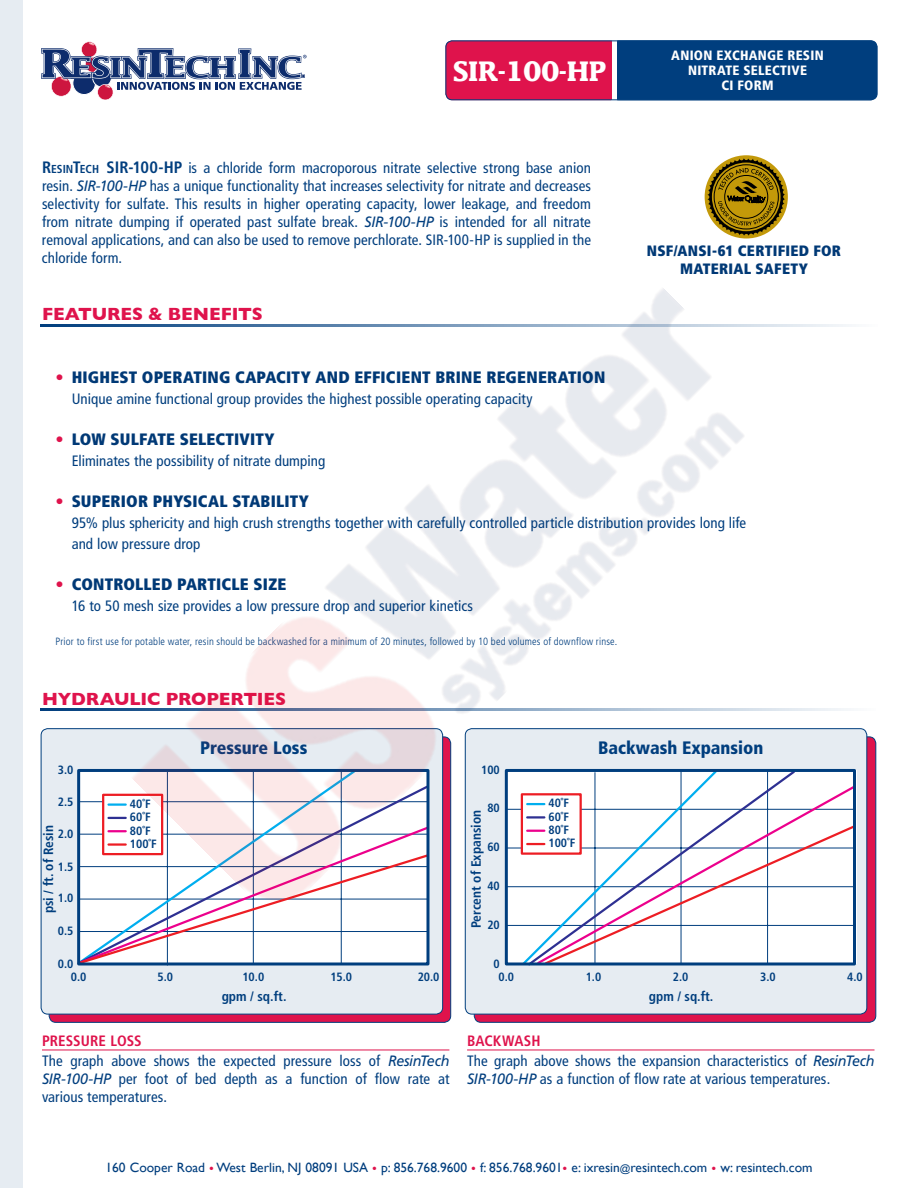
<style>
.page{position:relative;width:918px;height:1188px;background:#fff}
.page>*{position:absolute;margin:0;border:0;box-sizing:border-box;transform-origin:0 0}
.t1{font:700 27px "Lucida Std";letter-spacing:-.025em;color:#fff}
.t2{font:700 18px "Gill Sans";letter-spacing:-.005em;color:#df134c}
.t3{font:900 condensed 18px "Frutiger LT Std";color:#003e7e}
.t4{font:900 condensed 16.5px "Frutiger LT Std";letter-spacing:.01em;color:#003976}
.t5{font:condensed 15px/18px "Frutiger LT Std";letter-spacing:.005em;color:#003e7e}
.t6{font:900 condensed 15px/18px "Frutiger LT Std";letter-spacing:.015em;color:#003976;text-align:center}
.t7{font:13.5px "Gill Sans";color:#003e7e}
.t8{font:700 condensed 13.5px "Frutiger LT Std";color:#003e7e}
.t9{font:900 condensed 13.5px/15px "Frutiger LT Std";letter-spacing:.02em;color:#fff;text-align:center}
.t10{font:700 condensed 12px/13.4px "Frutiger LT Std";color:#003e7e}
.t11{font:300 condensed 10.5px "Frutiger LT Std";letter-spacing:.015em;color:#003e7e}
.s1{font-weight:700;font-size:16.5px}
.s2{font-weight:700;font-size:11.55px}
.s3{font-style:italic;font-stretch:normal}
.s4{color:#df134c}
.s5{font-weight:700;color:#df134c}
.s6{font-size:10.5px}
</style>
<div class="page">
<div style="left:0;top:0;width:23px;height:1188px;background:#e6ecf2"></div>
<svg style="left:40px;top:324px;width:809px;height:3px"></svg>
<svg style="left:705px;top:155px;width:83px;height:84px"></svg>
<svg style="left:707px;top:158px;width:78px;height:78px;background:#987f28"></svg>
<svg style="left:40px;top:709px;width:808px;height:2px"></svg>
<div style="left:49px;top:737px;width:402px;height:285px;background:#df134c;border-radius:7px"></div>
<div style="left:41px;top:729px;width:402px;height:285px;background:#e6ecf2;border-radius:7px"></div>
<div style="left:474px;top:737px;width:402px;height:285px;background:#df134c;border-radius:7px"></div>
<div style="left:465px;top:729px;width:402px;height:285px;background:#e6ecf2;border-radius:7px"></div>
<hr style="left:505px;top:925px;width:350px;height:1px;background:#003e7e">
<svg style="left:535px;top:784px;width:322px;height:182px;background:#f4eaf4"></svg>
<svg style="left:543px;top:824px;width:313px;height:142px;background:#f2eff3"></svg>
<div style="left:505px;top:769px;width:351px;height:196px;border:3px solid #003e7e"></div>
<hr style="left:42px;top:1050px;width:407px;height:1px;background:#df134c">
<hr style="left:467px;top:1050px;width:407px;height:1px;background:#df134c">
<div style="left:612px;top:41px;width:265px;height:59px;background:#003e7e;border-radius:6px"></div>
<div style="left:445px;top:40px;width:172px;height:60px;background:#df134c;border-radius:7px"></div>
<div style="left:612px;top:40px;width:5px;height:60px;background:#fff"></div>
<div style="left:446px;top:40px;width:431px;height:60px;border:1px solid #003e7e;border-radius:6px"></div>
<svg style="left:81px;top:784px;width:50px;height:41px;background:#f1e8ed"></svg>
<svg style="left:81px;top:825px;width:50px;height:28px"></svg>
<svg style="left:77px;top:853px;width:353px;height:113px;background:#eeebf2"></svg>
<div style="left:77px;top:769px;width:352px;height:196px;border:3px solid #003e7e"></div>
<svg style="left:41px;top:41px;width:266px;height:59px"></svg>
<img style="left:131px;top:288px;width:656px;height:634px">
<h1 class="t1" style="left:453px;top:55px;width:156px">SIR-100-HP</h1>
<p class="t5" style="left:42px;top:159px;width:551px;text-align:justify"><span class="s1">R</span><span class="s2">ESIN</span><span class="s1">T</span><span class="s2">ECH</span> <span class="s1">SI R-100-HP</span> is a chloride form macroporous nitrate selective strong base anion resin. <span class="s3">SIR-100-HP</span> has a unique functionality that increases selectivity for nitrate and decreases selectivity for sulfate. This results in higher operating capacity, lower leakage, and freedom from nitrate dumping if operated past sulfate break. <span class="s3">SIR-100-HP</span> is intended for all nitrate removal applications, and can also be used to remove perchlorate. SIR-100-HP is supplied in the chloride form.</p>
<p class="t2" style="left:42px;top:300px;width:222px">FEATURES &amp; BENEFITS</p>
<p class="t9" style="left:671px;top:48px;width:154px">ANION EXCHANGE RESIN<br>NITRATE SELECTIVE<br>CI FORM</p>
<p class="t6" style="left:647px;top:242px;width:196px">NSF/ANSI-61 CERTIFIED FOR<br>MATERIAL SAFETY</p>
<p class="t4" style="left:56px;top:367px;width:551px"><span class="s4">•</span> HIGHEST OPERATING CAPACITY AND EFFICIENT BRINE REGENERATION</p>
<p class="t5" style="left:72px;top:390px;width:462px">Unique amine functional group provides the highest possible operating capacity</p>
<p class="t4" style="left:56px;top:429px;width:221px"><span class="s4">•</span> LOW SULFATE SELECTIVITY</p>
<p class="t5" style="left:72px;top:452px;width:255px">Eliminates the possibility of nitrate dumping</p>
<p class="t4" style="left:56px;top:491px;width:255px"><span class="s4">•</span> SUPERIOR PHYSICAL STABILITY</p>
<p class="t5" style="left:72px;top:513px;width:676px;line-height:21px">95% plus sphericity and high crush strengths together with carefully controlled particle distribution provides long life and low pressure drop</p>
<p class="t4" style="left:56px;top:575px;width:232px"><span class="s4">•</span> CONTROLLED PARTICLE SIZE</p>
<p class="t5" style="left:72px;top:597px;width:403px">16 to 50 mesh size provides a low pressure drop and superior kinetics</p>
<p class="t11" style="left:56px;top:636px;width:563px">Prior to first use for potable water, resin should be backwashed for a minimum of 20 minutes, followed by 10 bed volumes of downflow rinse.</p>
<p class="t2" style="left:42px;top:684px;width:246px">HYDRAULIC PROPERTIES</p>
<p class="t10" style="left:58px;top:763px;width:17px">3.0</p>
<p class="t10" style="left:58px;top:795px;width:17px">2.5</p>
<p class="t8" style="left:41px;top:913px;width:90px;rotate:-90deg">psi / ft. of Resin</p>
<p class="t10" style="left:58px;top:827px;width:17px">2.0</p>
<p class="t10" style="left:58px;top:860px;width:17px">1.5</p>
<p class="t10" style="left:58px;top:891px;width:17px">1.0</p>
<p class="t10" style="left:58px;top:924px;width:17px">0.5</p>
<p class="t10" style="left:58px;top:957px;width:17px">0.0</p>
<p class="t10" style="left:130px;top:797px;width:28px">40˚F<br>60˚F<br>80˚F<br>100˚F</p>
<p class="t3" style="left:200px;top:737px;width:109px">Pressure Loss</p>
<p class="t10" style="left:71px;top:971px;width:17px">0.0</p>
<p class="t10" style="left:158px;top:970px;width:17px">5.0</p>
<p class="t10" style="left:242px;top:970px;width:23px">10.0</p>
<p class="t8" style="left:222px;top:988px;width:66px">gpm / sq.ft.</p>
<p class="t10" style="left:330px;top:970px;width:23px">15.0</p>
<p class="t10" style="left:418px;top:971px;width:23px">20.0</p>
<p class="t5" style="left:42px;top:1032px;width:409px;line-height:19.6px"><span class="s5">PRESSURE LOSS<br></span>The graph above shows the expected pressure loss of <span class="s3">ResinTech</span></p>
<p class="t5" style="left:42px;top:1070px;width:409px"><span class="s3">SIR-100-HP</span> per foot of bed depth as a function of flow rate at various temperatures.</p>
<p class="t10" style="left:481px;top:763px;width:20px">100</p>
<p class="t10" style="left:487px;top:801px;width:14px">80</p>
<p class="t8" style="left:468px;top:928px;width:120px;rotate:-90deg">Percent of Expansion</p>
<p class="t10" style="left:487px;top:841px;width:14px">60</p>
<p class="t10" style="left:487px;top:879px;width:14px">40</p>
<p class="t10" style="left:487px;top:918px;width:14px">20</p>
<p class="t10" style="left:494px;top:957px;width:8px">0</p>
<p class="t10" style="left:548px;top:797px;width:28px">40˚F<br>60˚F<br>80˚F<br>100˚F</p>
<p class="t3" style="left:598px;top:737px;width:167px">Backwash Expansion</p>
<p class="t10" style="left:586px;top:970px;width:17px">1.0</p>
<p class="t10" style="left:847px;top:970px;width:17px">4.0</p>
<p class="t10" style="left:499px;top:970px;width:17px">0.0</p>
<p class="t10" style="left:673px;top:970px;width:17px">2.0</p>
<p class="t10" style="left:760px;top:970px;width:17px">3.0</p>
<p class="t8" style="left:649px;top:988px;width:66px">gpm / sq.ft.</p>
<p class="t5" style="left:467px;top:1032px;width:409px;line-height:19.6px"><span class="s5">BACKWASH<br></span>The graph above shows the expansion characteristics of <span class="s3">ResinTech</span></p>
<p class="t5" style="left:467px;top:1070px;width:365px"><span class="s3">SIR-100-HP</span> as a function of flow rate at various temperatures.</p>
<p class="t7" style="left:105px;top:1159px;width:709px">160 Cooper Road <span class="s4">•</span> West Berlin, NJ 08091 USA <span class="s4">•</span> p: 856.768.9600 <span class="s4">•</span> f: 856.768.9601<span class="s4">•</span> e: ixresin<span class="s6">@</span>resintech.com <span class="s4">•</span> w: resintech.com</p>
</div>
